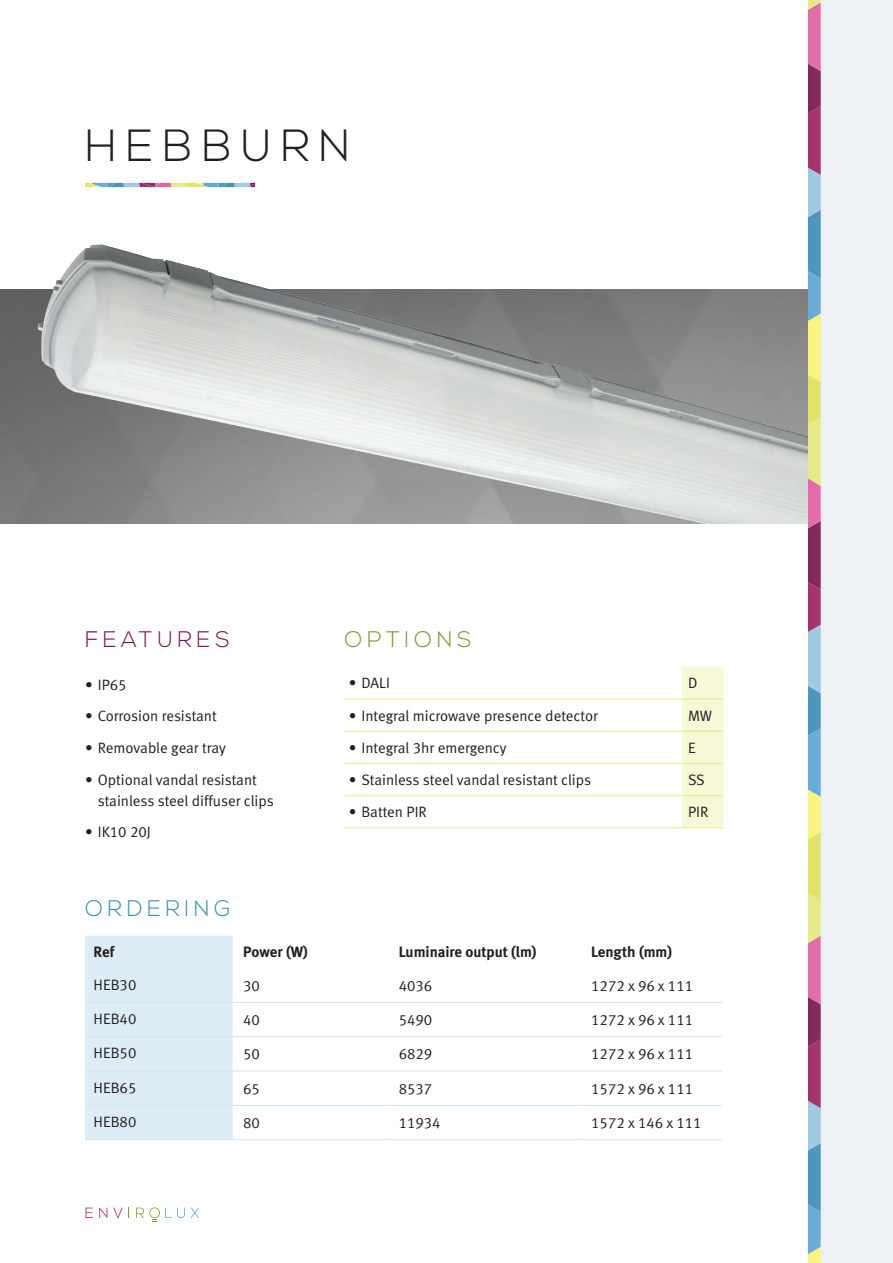
<style>
.page{position:relative;width:893px;height:1263px;background:#fff}
.page>*{position:absolute;margin:0;border:0;box-sizing:border-box;transform-origin:0 0}
.t1{font:300 45px "Nexa";letter-spacing:.2em;color:#231f20}
.t2{font:300 22.5px "Nexa";letter-spacing:.2em;color:#3e91b4}
.t3{font:300 22.5px "Nexa";letter-spacing:.2em;color:#7c1850}
.t4{font:300 22.5px "Nexa";letter-spacing:.2em;color:#899136}
.t5{font:15px/21px "Meta Normal LF";color:#231f20}
.t6{font:15px "Meta Bold LF";color:#231f20}
</style>
<div class="page">
<div style="left:808px;top:0;width:85px;height:1263px;background:#eef1f3"></div>
<svg style="left:808px;top:0;width:13px;height:1263px;background:#a9989c"></svg>
<svg style="left:86px;top:1208px;width:7px;height:10px"></svg>
<svg style="left:99px;top:1208px;width:8px;height:10px"></svg>
<svg style="left:113px;top:1208px;width:16px;height:10px"></svg>
<svg style="left:191px;top:1208px;width:8px;height:10px"></svg>
<svg style="left:136px;top:1207px;width:49px;height:15px"></svg>
<div style="left:85px;top:936px;width:148px;height:203px;background:#deecf5"></div>
<hr style="left:233px;top:1071px;width:155px;height:1px;background:#d3e5f1">
<hr style="left:233px;top:1105px;width:155px;height:1px;background:#d3e5f1">
<hr style="left:233px;top:1139px;width:155px;height:1px;background:#d3e5f1">
<hr style="left:85px;top:1036px;width:148px;height:1px;background:#d3e5f1">
<hr style="left:388px;top:1036px;width:193px;height:1px;background:#d3e5f1">
<hr style="left:581px;top:1036px;width:141px;height:1px;background:#d3e5f1">
<hr style="left:85px;top:1071px;width:148px;height:1px;background:#d3e5f1">
<hr style="left:388px;top:1071px;width:193px;height:1px;background:#d3e5f1">
<hr style="left:581px;top:1071px;width:141px;height:1px;background:#d3e5f1">
<hr style="left:85px;top:1105px;width:148px;height:1px;background:#d3e5f1">
<hr style="left:388px;top:1105px;width:193px;height:1px;background:#d3e5f1">
<hr style="left:581px;top:1105px;width:141px;height:1px;background:#d3e5f1">
<hr style="left:85px;top:1139px;width:148px;height:1px;background:#d3e5f1">
<hr style="left:388px;top:1139px;width:193px;height:1px;background:#d3e5f1">
<hr style="left:581px;top:1139px;width:141px;height:1px;background:#d3e5f1">
<hr style="left:388px;top:1002px;width:193px;height:1px;background:#d3e5f1">
<hr style="left:581px;top:1002px;width:141px;height:1px;background:#d3e5f1">
<hr style="left:85px;top:1002px;width:148px;height:1px;background:#d3e5f1">
<hr style="left:233px;top:1036px;width:155px;height:1px;background:#d3e5f1">
<hr style="left:233px;top:1002px;width:155px;height:1px;background:#d3e5f1">
<svg style="left:85px;top:183px;width:170px;height:4px"></svg>
<div style="left:682px;top:667px;width:41px;height:160px;background:#f6f8d7"></div>
<hr style="left:344px;top:699px;width:338px;height:1px;background:#e7eb8b">
<hr style="left:344px;top:731px;width:338px;height:1px;background:#e7eb8b">
<hr style="left:344px;top:763px;width:338px;height:1px;background:#e7eb8b">
<hr style="left:682px;top:699px;width:41px;height:1px;background:#e7eb8b">
<hr style="left:682px;top:731px;width:41px;height:1px;background:#e7eb8b">
<hr style="left:682px;top:763px;width:41px;height:1px;background:#e7eb8b">
<hr style="left:344px;top:795px;width:338px;height:1px;background:#e7eb8b">
<hr style="left:344px;top:827px;width:338px;height:1px;background:#e7eb8b">
<hr style="left:682px;top:795px;width:41px;height:1px;background:#e7eb8b">
<hr style="left:682px;top:827px;width:41px;height:1px;background:#e7eb8b">
<img style="left:4px;top:244px;width:804px;height:279px">
<h1 class="t1" style="left:85px;top:120px;width:267px">HEBBURN</h1>
<h2 class="t3" style="left:85px;top:626px;width:146px">FEATURES</h2>
<p class="t5" style="left:85px;top:674px;width:43px">• IP65</p>
<p class="t5" style="left:85px;top:705px;width:133px">• Corrosion resistant</p>
<p class="t5" style="left:85px;top:737px;width:142px">• Removable gear tray</p>
<p class="t5" style="left:98px;top:769px;width:177px;text-indent:-13px">• Optional vandal resistant stainless steel diffuser clips</p>
<p class="t5" style="left:85px;top:821px;width:67px">• IK10 20J</p>
<h2 class="t4" style="left:344px;top:626px;width:129px">OPTIONS</h2>
<p class="t5" style="left:349px;top:672px;width:43px">• DALI</p>
<p class="t5" style="left:688px;top:672px;width:11px">D</p>
<p class="t5" style="left:349px;top:705px;width:251px">• Integral microwave presence detector</p>
<p class="t5" style="left:688px;top:705px;width:25px">MW</p>
<p class="t5" style="left:349px;top:737px;width:159px">• Integral 3hr emergency</p>
<p class="t5" style="left:688px;top:737px;width:9px">E</p>
<p class="t5" style="left:349px;top:769px;width:244px">• Stainless steel vandal resistant clips</p>
<p class="t5" style="left:688px;top:769px;width:18px">SS</p>
<p class="t5" style="left:349px;top:801px;width:80px">• Batten PIR</p>
<p class="t5" style="left:688px;top:801px;width:22px">PIR</p>
<h2 class="t2" style="left:85px;top:895px;width:147px">ORDERING</h2>
<p class="t6" style="left:94px;top:943px;width:22px">Ref</p>
<p class="t6" style="left:243px;top:943px;width:66px">Power (W)</p>
<p class="t6" style="left:399px;top:943px;width:139px">Luminaire output (lm)</p>
<p class="t6" style="left:591px;top:943px;width:82px">Length (mm)</p>
<p class="t5" style="left:94px;top:974px;width:44px">HEB30</p>
<p class="t5" style="left:243px;top:975px;width:18px">30</p>
<p class="t5" style="left:399px;top:975px;width:35px">4036</p>
<p class="t5" style="left:591px;top:975px;width:103px">1272 x 96 x 111</p>
<p class="t5" style="left:94px;top:1008px;width:44px">HEB40</p>
<p class="t5" style="left:243px;top:1009px;width:18px">40</p>
<p class="t5" style="left:399px;top:1009px;width:35px">5490</p>
<p class="t5" style="left:591px;top:1009px;width:103px">1272 x 96 x 111</p>
<p class="t5" style="left:94px;top:1042px;width:44px">HEB50</p>
<p class="t5" style="left:243px;top:1043px;width:18px">50</p>
<p class="t5" style="left:399px;top:1043px;width:35px">6829</p>
<p class="t5" style="left:591px;top:1043px;width:103px">1272 x 96 x 111</p>
<p class="t5" style="left:94px;top:1077px;width:44px">HEB65</p>
<p class="t5" style="left:243px;top:1078px;width:18px">65</p>
<p class="t5" style="left:399px;top:1078px;width:35px">8537</p>
<p class="t5" style="left:591px;top:1078px;width:103px">1572 x 96 x 111</p>
<p class="t5" style="left:94px;top:1111px;width:44px">HEB80</p>
<p class="t5" style="left:243px;top:1112px;width:18px">80</p>
<p class="t5" style="left:399px;top:1112px;width:43px">11934</p>
<p class="t5" style="left:591px;top:1112px;width:112px">1572 x 146 x 111</p>
</div>
